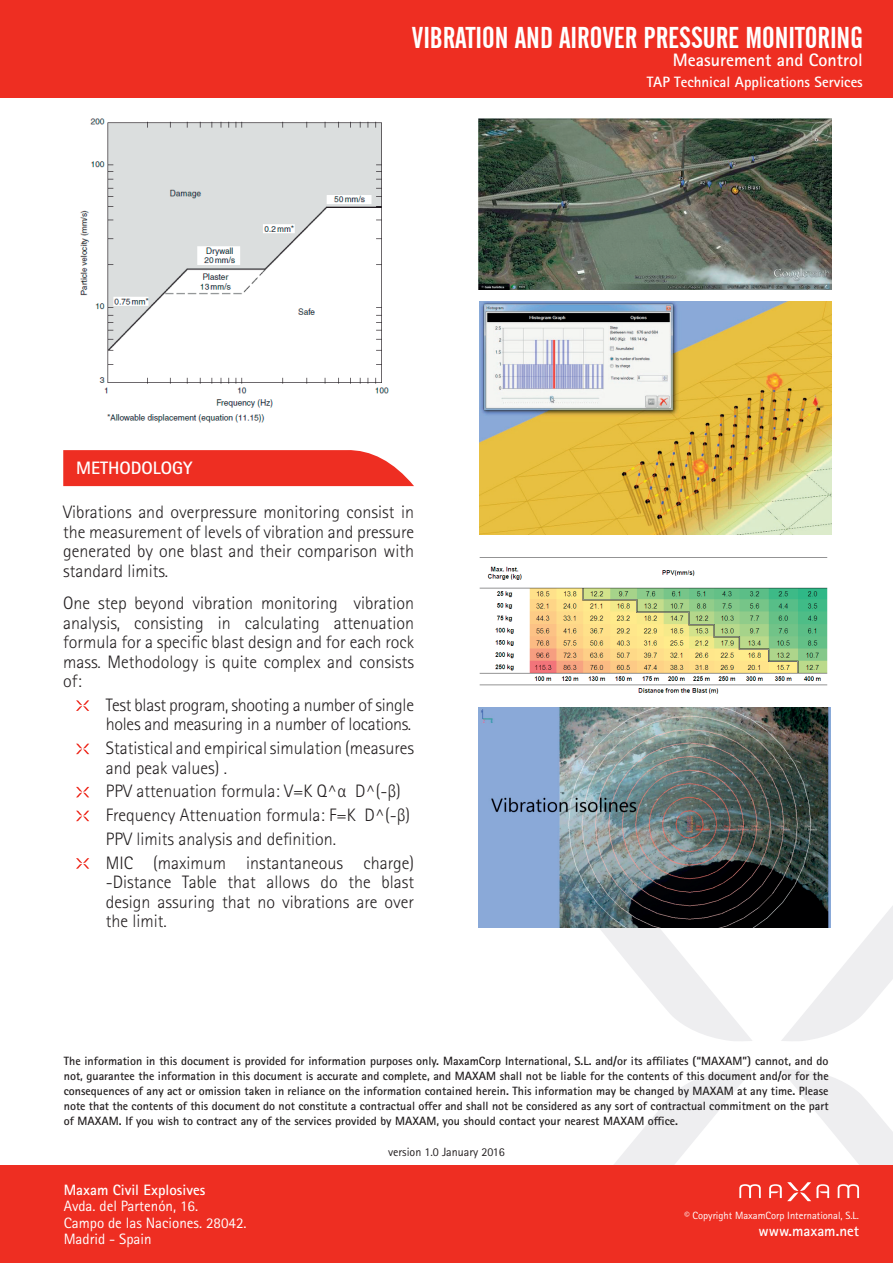
<style>
.page{position:relative;width:893px;height:1263px;background:#fff}
.page>*{position:absolute;margin:0;border:0;box-sizing:border-box;transform-origin:0 0}
.t1{font:30px "Alternate Gothic No 2 BT";color:#fff}
.t2{font:300 18px/19.5px "Rotis Sans Serif W1 G";color:#231f20;text-align:justify}
.t3{font:700 18px "Rotis Sans Serif W1 G";color:#fff}
.t4{font:700 15px "Rotis Sans Serif W1 G";color:#fff}
.t5{font:15px/16.5px "Rotis Sans Serif W1 G";color:#fff}
.t6{font:700 12px/15px "Rotis Sans Serif W1 G";color:#231f20;text-align:justify}
.t7{font:12px "Rotis Sans Serif W1 G";color:#231f20}
.t8{font:10.5px "Rotis Sans Serif W1 G";color:#fff}
</style>
<div class="page">
<svg style="left:560px;top:927px;width:198px;height:114px"></svg>
<svg style="left:776px;top:906px;width:117px;height:135px"></svg>
<div style="left:0;top:0;width:893px;height:97px;background:#ee2e22"></div>
<div style="left:0;top:1165px;width:893px;height:98px;background:#ee2e22"></div>
<svg style="left:614px;top:1069px;width:279px;height:133px"></svg>
<svg style="left:63px;top:450px;width:351px;height:36px;background:#ef3b2f"></svg>
<svg style="left:76px;top:700px;width:13px;height:11px"></svg>
<svg style="left:76px;top:744px;width:13px;height:10px"></svg>
<svg style="left:76px;top:787px;width:13px;height:10px"></svg>
<svg style="left:76px;top:811px;width:13px;height:10px"></svg>
<svg style="left:76px;top:858px;width:13px;height:11px"></svg>
<img style="left:80px;top:118px;width:309px;height:305px">
<img style="left:478px;top:119px;width:354px;height:171px">
<img style="left:479px;top:557px;width:349px;height:136px">
<img style="left:479px;top:302px;width:352px;height:233px">
<img style="left:478px;top:708px;width:353px;height:219px">
<h1 class="t1" style="left:412px;top:21px;width:452px">VIBRATION AND AIROVER PRESSURE MONITORING</h1>
<p class="t3" style="left:673px;top:48px;width:191px">Measurement and Control</p>
<p class="t4" style="left:647px;top:72px;width:218px">TAP Technical Applications Services</p>
<p class="t3" style="left:76px;top:457px;width:118px">METHODOLOGY</p>
<p class="t2" style="left:63px;top:503px;width:352px">Vibrations and overpressure monitoring consist in the measurement of levels of vibration and pressure generated by one blast and their comparison with standard limits.</p>
<p class="t2" style="left:63px;top:594px;width:352px">One step beyond vibration monitoring vibration analysis, consisting in calculating attenuation formula for a specific blast design and for each rock mass. Methodology is quite complex and consists of:</p>
<p class="t2" style="left:106px;top:695px;width:310px">Test blast program, shooting a number of single holes and measuring in a number of locations.</p>
<p class="t2" style="left:106px;top:739px;width:310px">Statistical and empirical simulation (measures and peak values) .</p>
<p class="t2" style="left:106px;top:780px;width:310px;line-height:23.7px;text-align:left">PPV attenuation formula: V=K Q^α D^(-β)<br>Frequency Attenuation formula: F=K D^(-β)<br>PPV limits analysis and definition.<br>MIC (maximum instantaneous charge)</p>
<p class="t2" style="left:106px;top:873px;width:310px">-Distance Table that allows do the blast design assuring that no vibrations are over the limit.</p>
<p class="t6" style="left:64px;top:1053px;width:766px">The information in this document is provided for information purposes only. MaxamCorp International, S.L. and/or its affiliates (“MAXAM”) cannot, and do not, guarantee the information in this document is accurate and complete, and MAXAM shall not be liable for the contents of this document and/or for the consequences of any act or omission taken in reliance on the information contained herein. This information may be changed by MAXAM at any time. Please note that the contents of this document do not constitute a contractual offer and shall not be considered as any sort of contractual commitment on the part of MAXAM. If you wish to contract any of the services provided by MAXAM, you should contact your nearest MAXAM office.</p>
<p class="t7" style="left:388px;top:1145px;width:118px">version 1.0 January 2016</p>
<p class="t4" style="left:64px;top:1180px;width:143px">Maxam Civil Explosives</p>
<p class="t5" style="left:64px;top:1198px;width:185px">Avda. del Partenón, 16.<br>Campo de las Naciones. 28042.<br>Madrid - Spain</p>
<p class="t8" style="left:684px;top:1209px;width:176px">© Copyright MaxamCorp International, S.L.</p>
<p class="t4" style="left:758px;top:1221px;width:102px">www.maxam.net</p>
</div>
